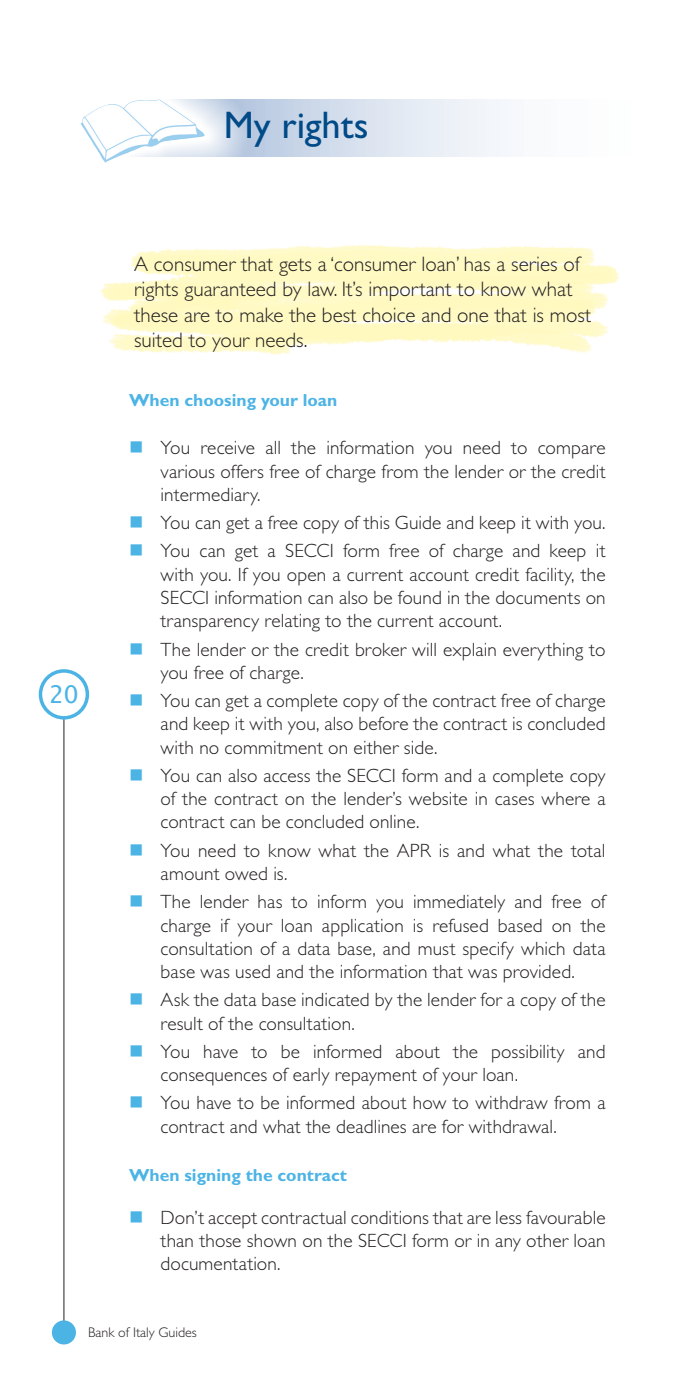
<style>
.page{position:relative;width:695px;height:1389px;background:#fff}
.page>*{position:absolute;margin:0;border:0;box-sizing:border-box;transform-origin:0 0}
.TITOLO_SEZIONE{font:38.5px "Gill Sans Std";color:#004a87}
.t1{font:24.5px "Lucida Console";color:#4cb4e5}
.t2{font:300 21px/25.2px "Gill Sans Std";color:#231f20}
.t3{font:300 19.25px/23.3px "Gill Sans Std";letter-spacing:.005em;color:#231f20;text-align:justify}
.TITOLETTO_PARAGRAFO{font:700 17.5px "Gill Sans Std";color:#4cb4e5}
.t4{font:300 14px "Gill Sans Std";color:#231f20}
</style>
<div class="page">
<hr style="left:64px;top:718px;width:1px;height:605px;background:#231f20">
<div style="left:54px;top:1322px;width:20px;height:21px;background:#4cb4e5;border-radius:50%"></div>
<div style="left:52px;top:1320px;width:24px;height:24px;border:4px solid #4cb4e5;border-radius:50%"></div>
<div style="left:39px;top:669px;width:50px;height:51px;border:4px solid #4cb4e5;border-radius:50%"></div>
<img style="left:100px;top:244px;width:520px;height:111px">
<svg style="left:249px;top:99px;width:260px;height:57px"></svg>
<img style="left:81px;top:100px;width:124px;height:63px">
<p class="TITOLO_SEZIONE" style="left:224px;top:103px;width:146px">My rights</p>
<p class="t1" style="left:49px;top:684px;width:31px">20</p>
<p class="t2" style="left:134px;top:252px;width:458px">A consumer that gets a ‘consumer loan’ has a series of rights guaranteed by law. It’s important to know what these are to make the best choice and one that is most suited to your needs.</p>
<p class="TITOLETTO_PARAGRAFO" style="left:129px;top:390px;width:210px">When choosing your loan</p>
<p class="t3" style="left:160px;top:437px;width:446px">You receive all the information you need to compare various offers free of charge from the lender or the credit intermediary.</p>
<p class="t3" style="left:160px;top:511px;width:446px">You can get a free copy of this Guide and keep it with you.</p>
<p class="t3" style="left:160px;top:540px;width:446px">You can get a SECCI form free of charge and keep it with you. If you open a current account credit facility, the SECCI information can also be found in the documents on transparency relating to the current account.</p>
<p class="t3" style="left:160px;top:638px;width:446px">The lender or the credit broker will explain everything to you free of charge.</p>
<p class="t3" style="left:160px;top:689px;width:446px">You can get a complete copy of the contract free of charge and keep it with you, also before the contract is concluded with no commitment on either side.</p>
<p class="t3" style="left:160px;top:764px;width:446px">You can also access the SECCI form and a complete copy of the contract on the lender’s website in cases where a contract can be concluded online.</p>
<p class="t3" style="left:160px;top:839px;width:446px">You need to know what the APR is and what the total amount owed is.</p>
<p class="t3" style="left:160px;top:890px;width:446px">The lender has to inform you immediately and free of charge if your loan application is refused based on the consultation of a data base, and must specify which data base was used and the information that was provided.</p>
<p class="t3" style="left:160px;top:988px;width:446px">Ask the data base indicated by the lender for a copy of the result of the consultation.</p>
<p class="t3" style="left:160px;top:1040px;width:446px">You have to be informed about the possibility and consequences of early repayment of your loan.</p>
<p class="t3" style="left:160px;top:1091px;width:446px">You have to be informed about how to withdraw from a contract and what the deadlines are for withdrawal.</p>
<p class="TITOLETTO_PARAGRAFO" style="left:129px;top:1164px;width:219px">When signing the contract</p>
<p class="t3" style="left:160px;top:1206px;width:446px">Don’t accept contractual conditions that are less favourable than those shown on the SECCI form or in any other loan documentation.</p>
<p class="t4" style="left:88px;top:1325px;width:110px">Bank of Italy Guides</p>
</div>
